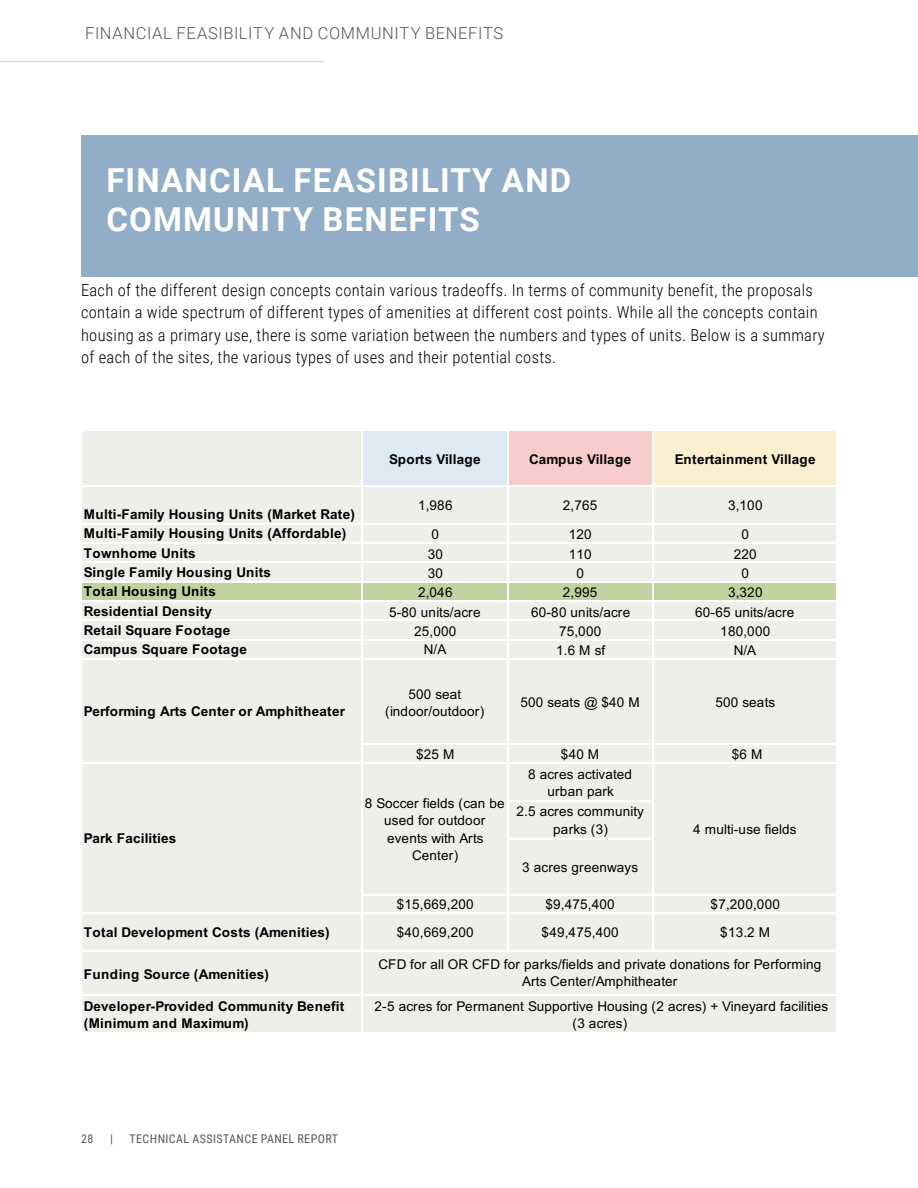
<style>
.page{position:relative;width:918px;height:1188px;background:#fff}
.page>*{position:absolute;margin:0;border:0;box-sizing:border-box;transform-origin:0 0}
.t1{font:700 33px/39px "Roboto";letter-spacing:.035em;color:#fff}
.t2{font:300 16.5px/22.5px "Roboto Condensed";letter-spacing:.02em;color:#000}
.t3{font:300 16.5px "Roboto";letter-spacing:.035em;color:#545758}
.t4{font:13.5px/17.4px "Arial";letter-spacing:.015em;color:#000;text-align:center}
.t5{font:700 13.5px/17.4px "Arial";letter-spacing:.015em;color:#000}
.t6{font:12px "Roboto Condensed";letter-spacing:.035em;color:#545758}
</style>
<div class="page">
<hr style="left:0;top:61px;width:324px;height:1px;background:#dddcdd">
<div style="left:81px;top:135px;width:837px;height:141px;background:#92adc8"></div>
<div style="left:82px;top:431px;width:281px;height:56px;background:#ecf0e8"></div>
<div style="left:362px;top:431px;width:147px;height:56px;background:#dde9f3"></div>
<div style="left:508px;top:431px;width:146px;height:56px;background:#f8cbcd"></div>
<div style="left:653px;top:431px;width:184px;height:56px;background:#fcefd0"></div>
<div style="left:82px;top:486px;width:755px;height:97px;background:#ecf0e8"></div>
<div style="left:82px;top:582px;width:755px;height:20px;background:#c0d29f"></div>
<div style="left:82px;top:601px;width:755px;height:433px;background:#ecf0e8"></div>
<hr style="left:82px;top:431px;width:755px;height:1px;background:#fff">
<hr style="left:82px;top:485px;width:755px;height:2px;background:#fff">
<hr style="left:82px;top:523px;width:755px;height:2px;background:#fff">
<hr style="left:82px;top:542px;width:755px;height:2px;background:#fff">
<hr style="left:82px;top:562px;width:755px;height:1px;background:#fff">
<hr style="left:82px;top:581px;width:755px;height:2px;background:#fff">
<hr style="left:82px;top:600px;width:755px;height:2px;background:#fff">
<hr style="left:82px;top:619px;width:755px;height:2px;background:#fff">
<hr style="left:82px;top:639px;width:755px;height:2px;background:#fff">
<hr style="left:82px;top:658px;width:755px;height:2px;background:#fff">
<hr style="left:363px;top:743px;width:474px;height:2px;background:#fff">
<hr style="left:82px;top:762px;width:755px;height:2px;background:#fff">
<hr style="left:509px;top:800px;width:145px;height:2px;background:#fff">
<hr style="left:509px;top:838px;width:145px;height:2px;background:#fff">
<hr style="left:363px;top:894px;width:474px;height:2px;background:#fff">
<hr style="left:82px;top:912px;width:755px;height:2px;background:#fff">
<hr style="left:82px;top:950px;width:755px;height:2px;background:#fff">
<hr style="left:82px;top:994px;width:755px;height:2px;background:#fff">
<hr style="left:361px;top:431px;width:2px;height:603px;background:#fff">
<hr style="left:507px;top:431px;width:2px;height:521px;background:#fff">
<hr style="left:652px;top:431px;width:2px;height:521px;background:#fff">
<hr style="left:82px;top:1032px;width:755px;height:2px;background:#fff">
<hr style="left:836px;top:431px;width:1px;height:603px;background:#fff">
<p class="t3" style="left:85px;top:22px;width:420px">FINANCIAL FEASIBILITY AND COMMUNITY BENEFITS</p>
<h1 class="t1" style="left:106px;top:159px;width:466px">FINANCIAL FEASIBILITY AND<br>COMMUNITY BENEFITS</h1>
<p class="t2" style="left:81px;top:278px;width:745px">Each of the different design concepts contain various tradeoffs. In terms of community benefit, the proposals contain a wide spectrum of different types of amenities at different cost points. While all the concepts contain housing as a primary use, there is some variation between the numbers and types of units. Below is a summary of each of the sites, the various types of uses and their potential costs.</p>
<p class="t5" style="left:84px;top:506px;width:273px">Multi-Family Housing Units (Market Rate)</p>
<p class="t5" style="left:389px;top:451px;width:93px">Sports Village</p>
<p class="t5" style="left:529px;top:451px;width:104px">Campus Village</p>
<p class="t5" style="left:675px;top:451px;width:142px">Entertainment Village</p>
<p class="t4" style="left:418px;top:497px;width:36px">1,986</p>
<p class="t4" style="left:563px;top:497px;width:36px">2,765</p>
<p class="t4" style="left:728px;top:497px;width:36px">3,100</p>
<p class="t5" style="left:84px;top:525px;width:264px">Multi-Family Housing Units (Affordable)</p>
<p class="t4" style="left:432px;top:526px;width:9px">0</p>
<p class="t4" style="left:569px;top:526px;width:24px">120</p>
<p class="t4" style="left:742px;top:526px;width:9px">0</p>
<p class="t5" style="left:84px;top:544px;width:113px">Townhome Units</p>
<p class="t4" style="left:428px;top:545px;width:17px">30</p>
<p class="t4" style="left:569px;top:545px;width:24px">110</p>
<p class="t4" style="left:734px;top:545px;width:24px">220</p>
<p class="t5" style="left:84px;top:564px;width:189px">Single Family Housing Units</p>
<p class="t4" style="left:428px;top:564px;width:17px">30</p>
<p class="t4" style="left:576px;top:564px;width:9px">0</p>
<p class="t4" style="left:742px;top:564px;width:9px">0</p>
<p class="t5" style="left:84px;top:583px;width:134px">Total Housing Units</p>
<p class="t4" style="left:418px;top:584px;width:36px">2,046</p>
<p class="t4" style="left:563px;top:584px;width:36px">2,995</p>
<p class="t4" style="left:728px;top:584px;width:36px">3,320</p>
<p class="t5" style="left:84px;top:602px;width:130px">Residential Density</p>
<p class="t4" style="left:389px;top:603px;width:93px">5-80 units/acre</p>
<p class="t4" style="left:531px;top:603px;width:101px">60-80 units/acre</p>
<p class="t4" style="left:695px;top:603px;width:101px">60-65 units/acre</p>
<p class="t5" style="left:84px;top:622px;width:148px">Retail Square Footage</p>
<p class="t4" style="left:414px;top:622px;width:44px">25,000</p>
<p class="t4" style="left:559px;top:622px;width:44px">75,000</p>
<p class="t4" style="left:720px;top:622px;width:51px">180,000</p>
<p class="t5" style="left:84px;top:641px;width:165px">Campus Square Footage</p>
<p class="t4" style="left:424px;top:641px;width:24px">N/A</p>
<p class="t4" style="left:556px;top:642px;width:51px">1.6 M sf</p>
<p class="t4" style="left:734px;top:642px;width:24px">N/A</p>
<p class="t4" style="left:385px;top:685px;width:101px">500 seat (indoor/outdoor)</p>
<p class="t4" style="left:520px;top:694px;width:121px">500 seats @ $40 M</p>
<p class="t4" style="left:715px;top:694px;width:61px">500 seats</p>
<p class="t4" style="left:416px;top:746px;width:40px">$25 M</p>
<p class="t4" style="left:561px;top:746px;width:40px">$40 M</p>
<p class="t4" style="left:732px;top:746px;width:32px">$6 M</p>
<p class="t4" style="left:528px;top:765px;width:106px">8 acres activated urban park</p>
<p class="t4" style="left:517px;top:803px;width:129px">2.5 acres community parks (3)</p>
<p class="t4" style="left:522px;top:859px;width:117px">3 acres greenways</p>
<p class="t4" style="left:397px;top:896px;width:78px">$15,669,200</p>
<p class="t4" style="left:546px;top:896px;width:71px">$9,475,400</p>
<p class="t4" style="left:711px;top:896px;width:71px">$7,200,000</p>
<p class="t5" style="left:84px;top:924px;width:247px">Total Development Costs (Amenities)</p>
<p class="t4" style="left:397px;top:924px;width:78px">$40,669,200</p>
<p class="t4" style="left:542px;top:924px;width:78px">$49,475,400</p>
<p class="t4" style="left:720px;top:924px;width:51px">$13.2 M</p>
<p class="t5" style="left:84px;top:965px;width:187px">Funding Source (Amenities)</p>
<p class="t5" style="left:84px;top:997px;width:262px">Developer-Provided Community Benefit (Minimum and Maximum)</p>
<p class="t5" style="left:84px;top:703px;width:263px">Performing Arts Center or Amphitheater</p>
<p class="t4" style="left:365px;top:794px;width:141px">8 Soccer fields (can be used for outdoor events with Arts<br>Center)</p>
<p class="t4" style="left:693px;top:820px;width:105px">4 multi-use fields</p>
<p class="t5" style="left:84px;top:830px;width:94px">Park Facilities</p>
<p class="t4" style="left:378px;top:956px;width:444px">CFD for all OR CFD for parks/fields and private donations for Performing<br>Arts Center/Amphitheater</p>
<p class="t4" style="left:375px;top:997px;width:455px">2-5 acres for Permanent Supportive Housing (2 acres) + Vineyard facilities (3 acres)</p>
<p class="t6" style="left:81px;top:1130px;width:14px">28</p>
<p class="t6" style="left:110px;top:1130px;width:4px">|</p>
<p class="t6" style="left:130px;top:1130px;width:210px">TECHNICAL ASSISTANCE PANEL REPORT</p>
</div>
